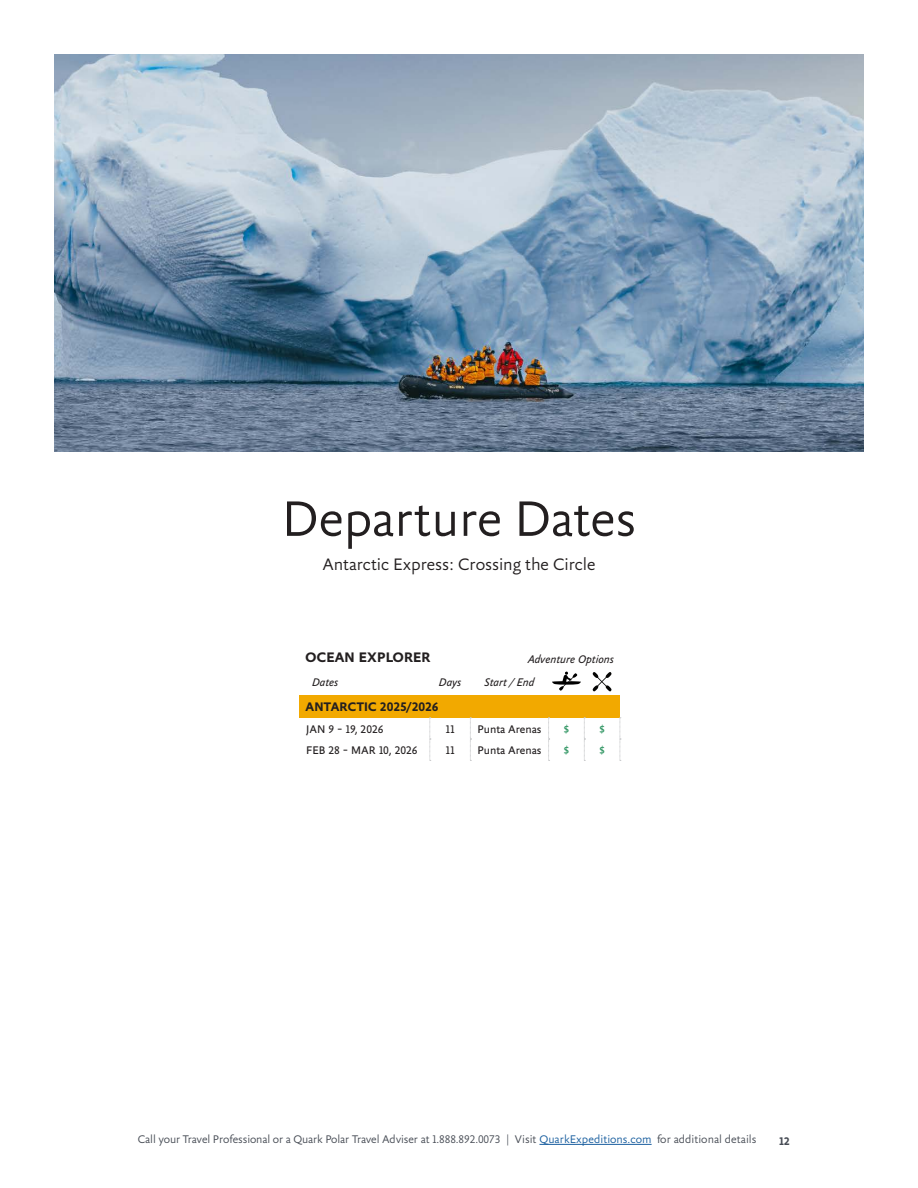
<style>
.page{position:relative;width:918px;height:1188px;background:#fff}
.page>*{position:absolute;margin:0;border:0;box-sizing:border-box;transform-origin:0 0}
.Large_headers{font:300 54px "Yoga Sans OT";letter-spacing:-.005em;color:#231f20}
.Region_Title{font:300 18px "Yoga Sans OT";letter-spacing:-.005em;color:#231f20}
.Dates_and_Rates{font:700 15px "Yoga Sans OT";letter-spacing:.01em;color:#231f20}
.Dates_and_Rates-2{font:700 13.5px "Yoga Sans OT";color:#231f20}
.t1{font:300 12px "Yoga Sans OT";letter-spacing:-.01em;color:#464b54}
.Dates_and_Rates-3{font:12px "Yoga Sans OT";letter-spacing:-.005em;color:#231f20}
.Dates_and_Rates-4{font:italic 12px "Yoga Sans OT";color:#231f20}
.Dates_and_Rates-5{font:500 12px "Yoga Sans OT";color:#379968}
.t2{font:700 12px "Yoga Sans OT";color:#464b54}
.s1{color:#175d9e}
</style>
<div class="page">
<div style="left:300px;top:695px;width:320px;height:22px;background:#f2a900"></div>
<svg style="left:430px;top:718px;width:1px;height:43px"></svg>
<svg style="left:470px;top:718px;width:1px;height:43px"></svg>
<svg style="left:548px;top:718px;width:2px;height:43px"></svg>
<svg style="left:584px;top:718px;width:1px;height:43px"></svg>
<svg style="left:620px;top:718px;width:1px;height:43px"></svg>
<svg style="left:552px;top:672px;width:29px;height:19px"></svg>
<svg style="left:593px;top:672px;width:18px;height:19px"></svg>
<img style="left:54px;top:54px;width:810px;height:397px">
<hr style="left:539px;top:1144px;width:113px;height:1px;background:#175d9e">
<p class="Large_headers" style="left:282px;top:490px;width:356px">Departure Dates</p>
<p class="Region_Title" style="left:322px;top:555px;width:275px">Antarctic Express: Crossing the Circle</p>
<p class="Dates_and_Rates" style="left:306px;top:650px;width:127px">OCEAN EXPLORER</p>
<p class="Dates_and_Rates-4" style="left:312px;top:676px;width:28px">Dates</p>
<p class="Dates_and_Rates-4" style="left:439px;top:676px;width:24px">Days</p>
<p class="Dates_and_Rates-4" style="left:485px;top:676px;width:51px">Start / End</p>
<p class="Dates_and_Rates-2" style="left:306px;top:700px;width:135px">ANTARCTIC 2025/2026</p>
<p class="Dates_and_Rates-3" style="left:306px;top:723px;width:79px">JAN 9 – 19, 2026</p>
<p class="Dates_and_Rates-3" style="left:446px;top:723px;width:11px">11</p>
<p class="Dates_and_Rates-3" style="left:477px;top:723px;width:66px">Punta Arenas</p>
<p class="Dates_and_Rates-5" style="left:563px;top:723px;width:7px">$</p>
<p class="Dates_and_Rates-5" style="left:599px;top:723px;width:7px">$</p>
<p class="Dates_and_Rates-3" style="left:306px;top:744px;width:113px">FEB 28 – MAR 10, 2026</p>
<p class="Dates_and_Rates-3" style="left:446px;top:744px;width:11px">11</p>
<p class="Dates_and_Rates-3" style="left:477px;top:744px;width:66px">Punta Arenas</p>
<p class="Dates_and_Rates-5" style="left:563px;top:744px;width:7px">$</p>
<p class="Dates_and_Rates-5" style="left:599px;top:744px;width:7px">$</p>
<p class="Dates_and_Rates-4" style="left:528px;top:653px;width:88px">Adventure Options</p>
<p class="t1" style="left:138px;top:1133px;width:620px">Call your Travel Professional or a Quark Polar Travel Adviser at 1.888.892.0073 | Visit <span class="s1">QuarkExpeditions.com</span> for additional details</p>
<p class="t2" style="left:779px;top:1135px;width:12px">12</p>
</div>
